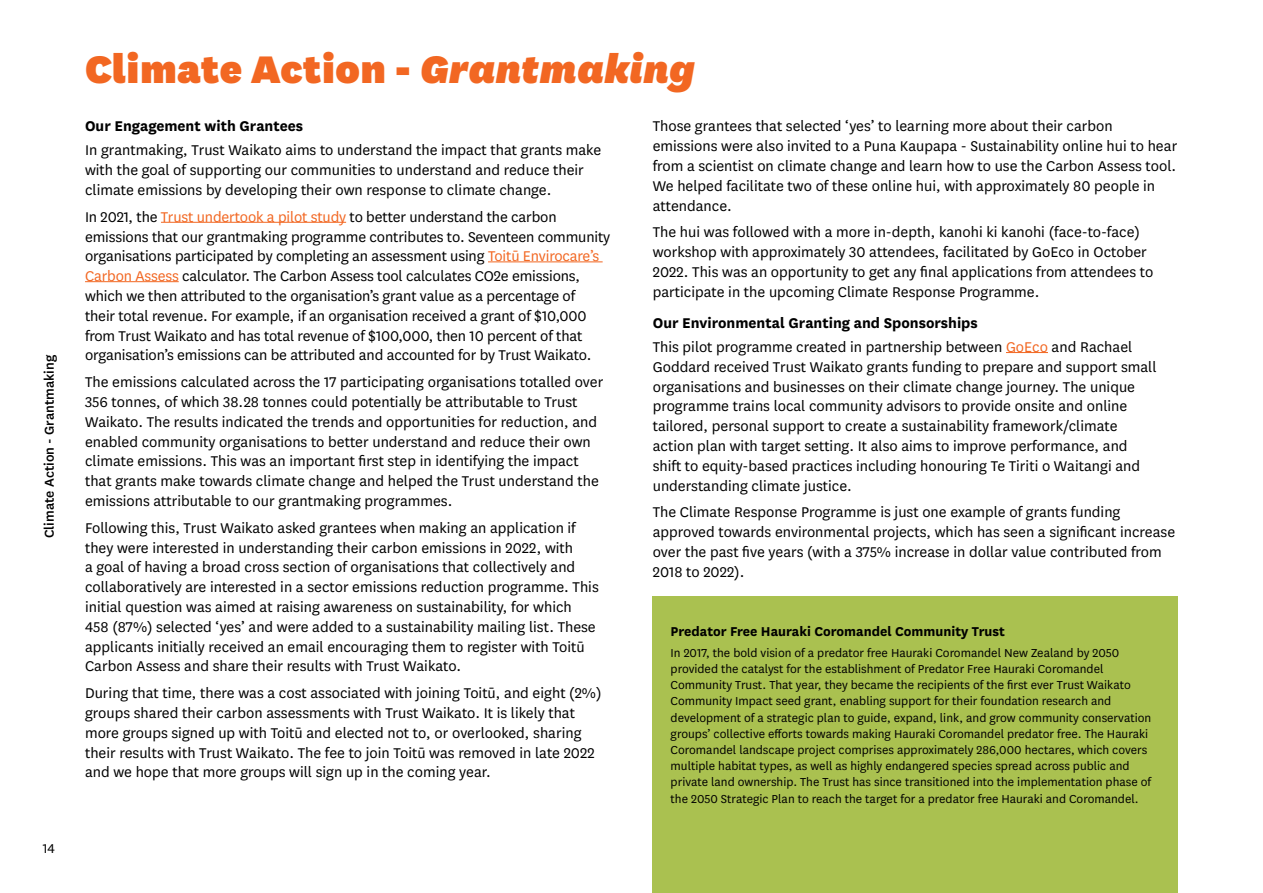
<style>
.page{position:relative;width:1263px;height:893px;background:#fff}
.page>*{position:absolute;margin:0;border:0;box-sizing:border-box;transform-origin:0 0}
.t1{font:900 45px "National";letter-spacing:.01em;color:#f26722}
.t2{font:16.5px/19.8px "National";color:#000}
.t3{font:700 16.5px "National";color:#000}
.t4{font:700 15px "National";color:#000}
.t5{font:500 15px "National";color:#000101}
.t6{font:15px "National";color:#000}
.t7{font:13.5px/16.2px "National";color:#000}
.s1{font-style:italic}
.s2{color:#f26722}
.s3{font-weight:700}
</style>
<div class="page">
<hr style="left:161px;top:222px;width:185px;height:1px;background:#f26722">
<hr style="left:488px;top:261px;width:115px;height:1px;background:#f26722">
<hr style="left:85px;top:281px;width:94px;height:1px;background:#f26722">
<hr style="left:1006px;top:352px;width:42px;height:1px;background:#f26722">
<div style="left:653px;top:596px;width:525px;height:297px;background:#aac150"></div>
<p class="t5" style="left:39px;top:538px;width:185px;rotate:-90deg">Climate Action - Grantmaking</p>
<p class="t6" style="left:43px;top:839px;width:14px">14</p>
<h1 class="t1" style="left:85px;top:38px;width:611px">Climate Action - <span class="s1">Grantmaking</span></h1>
<p class="t3" style="left:85px;top:115px;width:220px">Our Engagement with Grantees</p>
<p class="t2" style="left:85px;top:140px;width:518px">In grantmaking, Trust Waikato aims to understand the impact that grants make with the goal of supporting our communities to understand and reduce their climate emissions by developing their own response to climate change.</p>
<p class="t2" style="left:85px;top:206px;width:527px">In 2021, the <span class="s2">Trust undertook a pilot study</span> to better understand the carbon emissions that our grantmaking programme contributes to. Seventeen community organisations participated by completing an assessment using <span class="s2">Toitū Envirocare’s Carbon Assess</span> calculator. The Carbon Assess tool calculates CO2e emissions, which we then attributed to the organisation’s grant value as a percentage of<br>their total revenue. For example, if an organisation received a grant of $10,000 from Trust Waikato and has total revenue of $100,000, then 10 percent of that organisation’s emissions can be attributed and accounted for by Trust Waikato.</p>
<p class="t2" style="left:85px;top:371px;width:520px">The emissions calculated across the 17 participating organisations totalled over 356 tonnes, of which 38.28 tonnes could potentially be attributable to Trust Waikato. The results indicated the trends and opportunities for reduction, and enabled community organisations to better understand and reduce their own climate emissions. This was an important first step in identifying the impact that grants make towards climate change and helped the Trust understand the emissions attributable to our grantmaking programmes.</p>
<p class="t2" style="left:85px;top:517px;width:515px">Following this, Trust Waikato asked grantees when making an application if they were interested in understanding their carbon emissions in 2022, with<br>a goal of having a broad cross section of organisations that collectively and collaboratively are interested in a sector emissions reduction programme. This initial question was aimed at raising awareness on sustainability, for which 458 (87%) selected ‘yes’ and were added to a sustainability mailing list. These applicants initially received an email encouraging them to register with Toitū Carbon Assess and share their results with Trust Waikato.</p>
<p class="t2" style="left:85px;top:682px;width:518px">During that time, there was a cost associated with joining Toitū, and eight (2%) groups shared their carbon assessments with Trust Waikato. It is likely that more groups signed up with Toitū and elected not to, or overlooked, sharing their results with Trust Waikato. The fee to join Toitū was removed in late 2022 and we hope that more groups will sign up in the coming year.</p>
<p class="t2" style="left:653px;top:116px;width:526px">Those grantees that selected ‘yes’ to learning more about their carbon emissions were also invited to a Puna Kaupapa - Sustainability online hui to hear from a scientist on climate change and learn how to use the Carbon Assess tool.<br>We helped facilitate two of these online hui, with approximately 80 people in attendance.</p>
<p class="t2" style="left:653px;top:222px;width:502px">The hui was followed with a more in-depth, kanohi ki kanohi (face-to-face) workshop with approximately 30 attendees, facilitated by GoEco in October 2022. This was an opportunity to get any final applications from attendees to participate in the upcoming Climate Response Programme.</p>
<p class="t2" style="left:653px;top:310px;width:481px;line-height:24px"><span class="s3">Our Environmental Granting and Sponsorships<br></span>This pilot programme created in partnership between <span class="s2">GoEco</span> and Rachael</p>
<p class="t2" style="left:653px;top:356px;width:505px">Goddard received Trust Waikato grants funding to prepare and support small organisations and businesses on their climate change journey. The unique programme trains local community advisors to provide onsite and online tailored, personal support to create a sustainability framework/climate action plan with target setting. It also aims to improve performance, and shift to equity-based practices including honouring Te Tiriti o Waitangi and understanding climate justice.</p>
<p class="t2" style="left:653px;top:502px;width:524px">The Climate Response Programme is just one example of grants funding approved towards environmental projects, which has seen a significant increase over the past five years (with a 375% increase in dollar value contributed from 2018 to 2022).</p>
<p class="t4" style="left:671px;top:621px;width:336px">Predator Free Hauraki Coromandel Community Trust</p>
<p class="t7" style="left:671px;top:644px;width:482px">In 2017, the bold vision of a predator free Hauraki Coromandel New Zealand by 2050 provided the catalyst for the establishment of Predator Free Hauraki Coromandel Community Trust. That year, they became the recipients of the first ever Trust Waikato Community Impact seed grant, enabling support for their foundation research and development of a strategic plan to guide, expand, link, and grow community conservation groups’ collective efforts towards making Hauraki Coromandel predator free. The Hauraki Coromandel landscape project comprises approximately 286,000 hectares, which covers multiple habitat types, as well as highly endangered species spread across public and private land ownership. The Trust has since transitioned into the implementation phase of the 2050 Strategic Plan to reach the target for a predator free Hauraki and Coromandel.</p>
</div>
